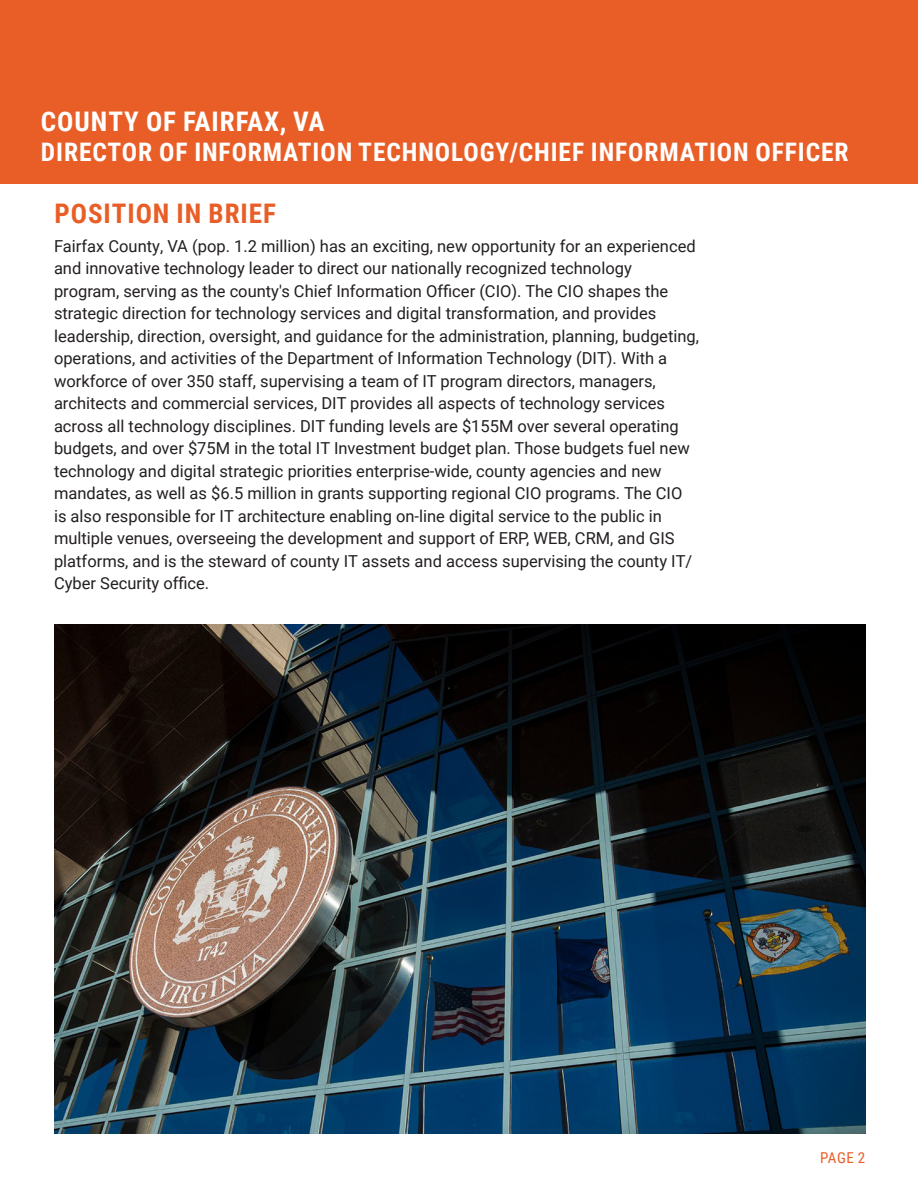
<style>
.page{position:relative;width:918px;height:1188px;background:#fff}
.page>*{position:absolute;margin:0;border:0;box-sizing:border-box;transform-origin:0 0}
.Header1{font:700 27px "Roboto Condensed";letter-spacing:.035em;color:#fff}
.Header1-2{font:700 27px "Roboto Condensed";letter-spacing:.035em;color:#e95e27}
.Header1-3{font:700 25.5px "Roboto Condensed";letter-spacing:.035em;color:#fff}
.Text_11{font:16.5px/22.5px "Roboto";color:#231f20}
.Header1-4{font:15px "Roboto Condensed";color:#e95e27}
</style>
<div class="page">
<div style="left:0;top:0;width:918px;height:184px;background:#e95e27"></div>
<img style="left:54px;top:624px;width:811px;height:510px">
<p class="Header1" style="left:41px;top:103px;width:285px">COUNTY OF FAIRFAX, VA</p>
<p class="Header1-3" style="left:41px;top:134px;width:809px">DIRECTOR OF INFORMATION TECHNOLOGY/CHIEF INFORMATION OFFICER</p>
<p class="Header1-2" style="left:54px;top:194px;width:223px">POSITION IN BRIEF</p>
<p class="Text_11" style="left:54px;top:234px;width:647px">Fairfax County, VA (pop. 1.2 million) has an exciting, new opportunity for an experienced and innovative technology leader to direct our nationally recognized technology program, serving as the county's Chief Information Officer (CIO). The CIO shapes the strategic direction for technology services and digital transformation, and provides leadership, direction, oversight, and guidance for the administration, planning, budgeting, operations, and activities of the Department of Information Technology (DIT). With a workforce of over 350 staff, supervising a team of IT program directors, managers, architects and commercial services, DIT provides all aspects of technology services across all technology disciplines. DIT funding levels are $155M over several operating budgets, and over $75M in the total IT Investment budget plan. Those budgets fuel new technology and digital strategic priorities enterprise-wide, county agencies and new mandates, as well as $6.5 million in grants supporting regional CIO programs. The CIO is also responsible for IT architecture enabling on-line digital service to the public in multiple venues, overseeing the development and support of ERP, WEB, CRM, and GIS platforms, and is the steward of county IT assets and access supervising the county IT/ Cyber Security office.</p>
<p class="Header1-4" style="left:820px;top:1147px;width:46px">PAGE 2</p>
</div>
